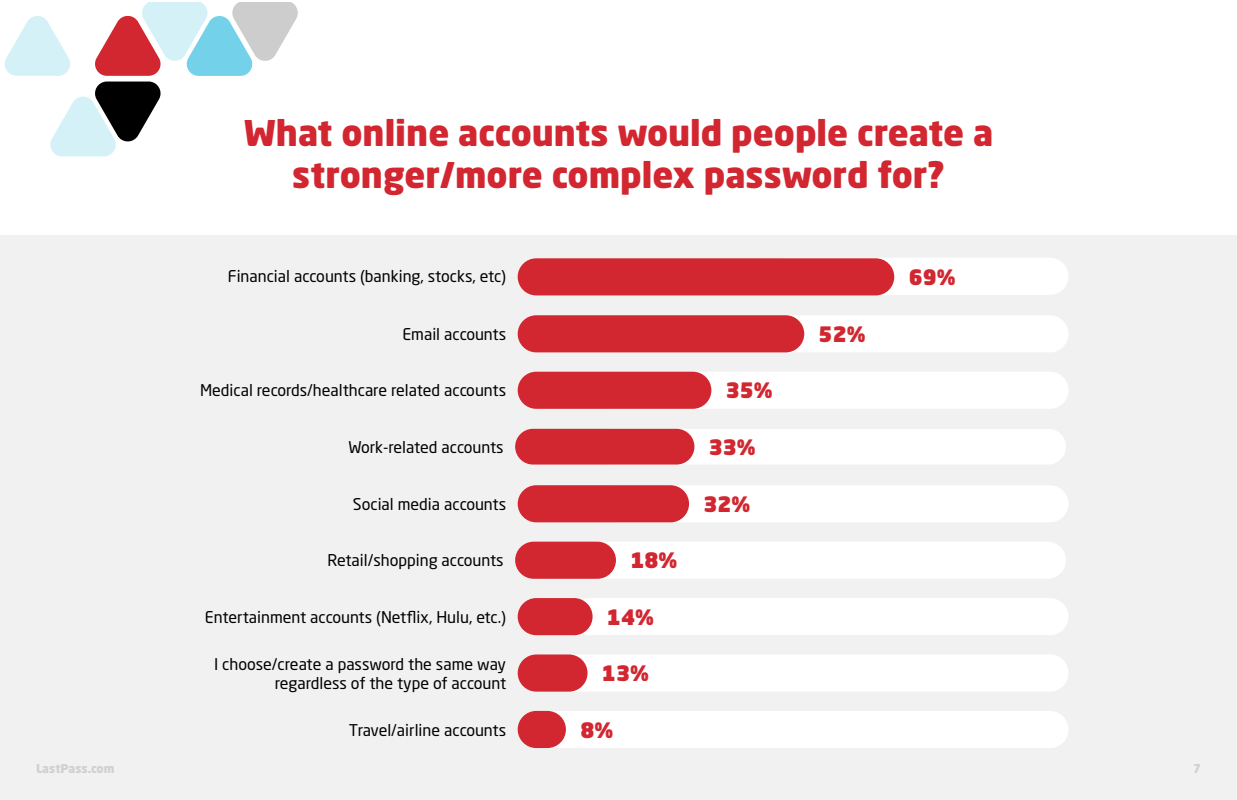
<style>
.page{position:relative;width:1237px;height:800px;background:#fff}
.page>*{position:absolute;margin:0;border:0;box-sizing:border-box;transform-origin:0 0}
.t1{font:900 35px/42px "Neo Sans W1 G";color:#d22630;text-align:center}
.t2{font:900 21px "Neo Sans W1 G";color:#d22630}
.t3{font:16px/19.2px "Neo Sans W1 G";color:#000;text-align:right}
.t4{font:900 12px "Neo Sans W1 G";color:#b3b3b3}
</style>
<div class="page">
<div style="left:0;top:236px;width:1237px;height:564px;background:#f1f1f1"></div>
<div style="left:767px;top:258px;width:301px;height:37px;background:#fff;border-radius:19px"></div>
<div style="left:518px;top:258px;width:376px;height:37px;background:#d22630;border-radius:19px"></div>
<div style="left:770px;top:315px;width:298px;height:37px;background:#fff;border-radius:19px"></div>
<div style="left:518px;top:315px;width:286px;height:37px;background:#d22630;border-radius:19px"></div>
<div style="left:596px;top:372px;width:473px;height:37px;background:#fff;border-radius:19px"></div>
<div style="left:518px;top:372px;width:193px;height:37px;background:#d22630;border-radius:19px"></div>
<div style="left:594px;top:429px;width:472px;height:35px;background:#fff;border-radius:18px"></div>
<div style="left:515px;top:429px;width:179px;height:35px;background:#d22630;border-radius:18px"></div>
<div style="left:596px;top:485px;width:472px;height:37px;background:#fff;border-radius:19px"></div>
<div style="left:518px;top:485px;width:171px;height:37px;background:#d22630;border-radius:19px"></div>
<div style="left:602px;top:542px;width:464px;height:36px;background:#fff"></div>
<div style="left:515px;top:542px;width:101px;height:37px;background:#d22630;border-radius:19px"></div>
<div style="left:572px;top:598px;width:496px;height:37px;background:#fff;border-radius:19px"></div>
<div style="left:518px;top:598px;width:75px;height:37px;background:#d22630;border-radius:19px"></div>
<div style="left:536px;top:711px;width:532px;height:37px;background:#fff;border-radius:19px"></div>
<div style="left:518px;top:711px;width:48px;height:37px;background:#d22630;border-radius:19px"></div>
<div style="left:556px;top:654px;width:512px;height:38px;background:#fff;border-radius:19px"></div>
<div style="left:518px;top:654px;width:70px;height:38px;background:#d22630;border-radius:19px"></div>
<svg style="left:50px;top:82px;width:111px;height:74px"></svg>
<svg style="left:5px;top:16px;width:65px;height:60px"></svg>
<svg style="left:95px;top:2px;width:203px;height:74px"></svg>
<h1 class="t1" style="left:244px;top:112px;width:751px">What online accounts would people create a stronger/more complex password for?</h1>
<p class="t3" style="left:228px;top:267px;width:280px">Financial accounts (banking, stocks, etc)</p>
<h2 class="t2" style="left:909px;top:263px;width:48px">69%</h2>
<p class="t3" style="left:402px;top:324px;width:105px">Email accounts</p>
<h2 class="t2" style="left:819px;top:320px;width:48px">52%</h2>
<p class="t3" style="left:200px;top:381px;width:308px">Medical records/healthcare related accounts</p>
<h2 class="t2" style="left:726px;top:376px;width:48px">35%</h2>
<p class="t3" style="left:348px;top:437px;width:157px">Work-related accounts</p>
<h2 class="t2" style="left:709px;top:434px;width:48px">33%</h2>
<p class="t3" style="left:353px;top:494px;width:155px">Social media accounts</p>
<h2 class="t2" style="left:703px;top:490px;width:48px">32%</h2>
<p class="t3" style="left:328px;top:551px;width:178px">Retail/shopping accounts</p>
<h2 class="t2" style="left:630px;top:546px;width:48px">18%</h2>
<p class="t3" style="left:205px;top:607px;width:303px">Entertainment accounts (Netflix, Hulu, etc.)</p>
<h2 class="t2" style="left:607px;top:603px;width:48px">14%</h2>
<p class="t3" style="left:214px;top:654px;width:294px">I choose/create a password the same way regardless of the type of account</p>
<h2 class="t2" style="left:602px;top:659px;width:48px">13%</h2>
<p class="t3" style="left:349px;top:720px;width:159px">Travel/airline accounts</p>
<h2 class="t2" style="left:580px;top:716px;width:34px">8%</h2>
<p class="t4" style="left:36px;top:761px;width:80px">LastPass.com</p>
<p class="t4" style="left:1193px;top:761px;width:9px">7</p>
</div>
